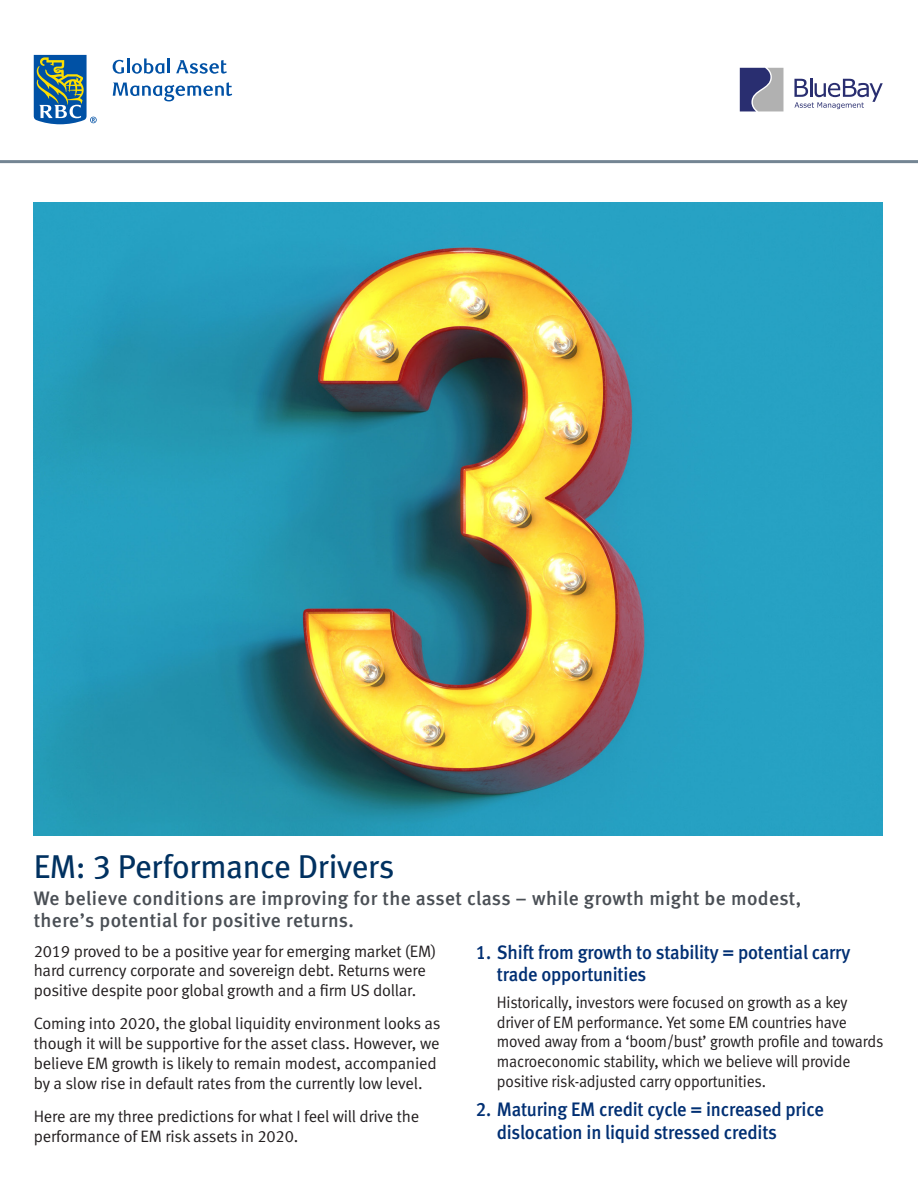
<style>
.page{position:relative;width:918px;height:1188px;background:#fff}
.page>*{position:absolute;margin:0;border:0;box-sizing:border-box;transform-origin:0 0}
.t1{font:33px "Meta Book LF";letter-spacing:-.01em;color:#003160}
.t2{font:19.5px/22.5px "Meta Medium LF";letter-spacing:-.01em;color:#002f73;scale:.95 1}
.t3{font:19.5px/22.5px "Meta Medium LF";letter-spacing:.02em;color:#4a4f55}
.Body_Text{font:16.5px/19.8px "Meta Normal LF";letter-spacing:-.01em;color:#231f20}
.Body_Text-2{font:16.5px/19.8px "Meta Normal LF";letter-spacing:-.01em;color:#231f20;scale:.95 1}
</style>
<div class="page">
<hr style="left:0;top:160px;width:918px;height:3px;background:#748593">
<svg style="left:794px;top:78px;width:89px;height:31px"></svg>
<svg style="left:740px;top:68px;width:43px;height:43px;background:#727494"></svg>
<svg style="left:34px;top:55px;width:63px;height:69px"></svg>
<svg style="left:113px;top:58px;width:51px;height:16px"></svg>
<hr style="left:167px;top:58px;width:3px;height:15px;background:#0051a5">
<svg style="left:176px;top:60px;width:51px;height:14px"></svg>
<svg style="left:113px;top:82px;width:119px;height:19px"></svg>
<img style="left:34px;top:202px;width:849px;height:634px">
<p class="t1" style="left:34px;top:847px;width:362px">EM: 3 Performance Drivers</p>
<p class="t3" style="left:34px;top:887px;width:769px">We believe conditions are improving for the asset class – while growth might be modest, there’s potential for positive returns.</p>
<p class="Body_Text" style="left:34px;top:941px;width:404px">2019 proved to be a positive year for emerging market (EM) hard currency corporate and sovereign debt. Returns were positive despite poor global growth and a firm US dollar.</p>
<p class="Body_Text" style="left:34px;top:1014px;width:408px">Coming into 2020, the global liquidity environment looks as though it will be supportive for the asset class. However, we believe EM growth is likely to remain modest, accompanied by a slow rise in default rates from the currently low level.</p>
<p class="Body_Text" style="left:34px;top:1106px;width:387px">Here are my three predictions for what I feel will drive the performance of EM risk assets in 2020.</p>
<p class="t2" style="left:497px;top:941px;width:374px;text-indent:-21px">1. Shift from growth to stability = potential carry trade opportunities</p>
<p class="Body_Text-2" style="left:497px;top:992px;width:409px">Historically, investors were focused on growth as a key driver of EM performance. Yet some EM countries have moved away from a ‘boom/bust’ growth profile and towards macroeconomic stability, which we believe will provide positive risk-adjusted carry opportunities.</p>
<p class="t2" style="left:497px;top:1098px;width:346px;text-indent:-21px">2. Maturing EM credit cycle = increased price dislocation in liquid stressed credits</p>
</div>
